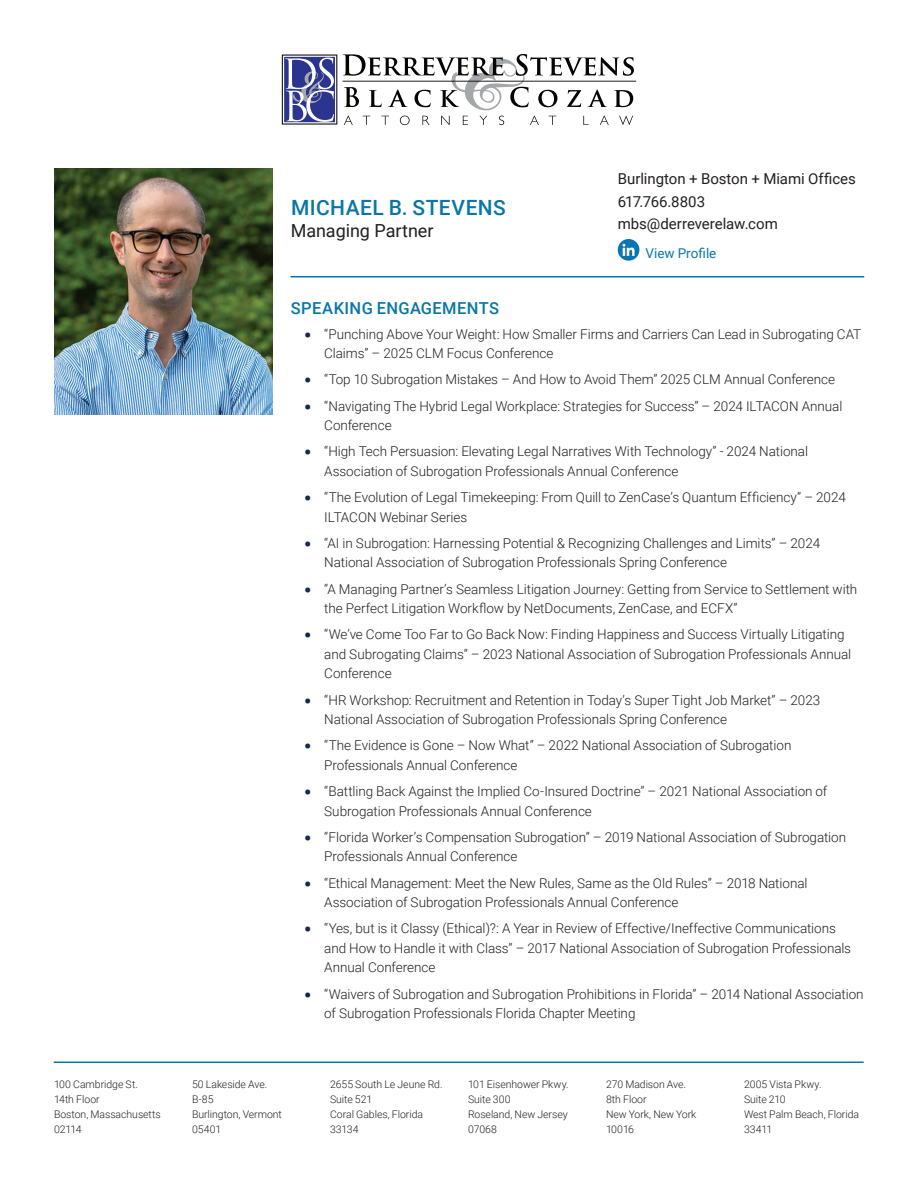
<style>
.page{position:relative;width:918px;height:1188px;background:#fff}
.page>*{position:absolute;margin:0;border:0;box-sizing:border-box;transform-origin:0 0}
.t1{font:500 21px "Roboto";letter-spacing:.02em;color:#0876aa}
.t2{font:18px "Roboto";color:#231f20}
.t3{font:500 16.5px "Roboto";letter-spacing:.025em;color:#0876aa}
.t4{font:15px/22.5px "Roboto";color:#231f20}
.t5{font:300 13.5px/19.5px "Roboto";letter-spacing:-.005em;color:#231f20}
.t6{font:13.5px "Roboto";color:#0876aa}
.t7{font:300 10.5px/15px "Roboto";letter-spacing:-.005em;color:#231f20}
.s1{font-weight:900;font-size:19.5px;color:#162751}
</style>
<div class="page">
<hr style="left:343px;top:81px;width:293px;height:1px;background:#211d1e">
<svg style="left:343px;top:54px;width:291px;height:71px"></svg>
<div style="left:282px;top:55px;width:55px;height:70px;border:3px solid #040503"></div>
<div style="left:283px;top:56px;width:53px;height:67px;border:1px solid #fff"></div>
<svg style="left:285px;top:58px;width:49px;height:64px"></svg>
<hr style="left:54px;top:1062px;width:810px;height:1px;background:#0876aa">
<hr style="left:291px;top:276px;width:573px;height:2px;background:#0876aa">
<div style="left:618px;top:239px;width:21px;height:22px;background:#0976b3;border-radius:50%"></div>
<svg style="left:622px;top:244px;width:13px;height:12px"></svg>
<img style="left:54px;top:169px;width:219px;height:245px">
<h1 class="t1" style="left:291px;top:193px;width:216px">MICHAEL B. STEVENS</h1>
<h2 class="t2" style="left:291px;top:218px;width:144px">Managing Partner</h2>
<p class="t4" style="left:618px;top:167px;width:240px">Burlington + Boston + Miami Offices<br>617.766.8803 mbs@derreverelaw.com</p>
<p class="t6" style="left:645px;top:244px;width:73px">View Profile</p>
<p class="t3" style="left:291px;top:297px;width:210px">SPEAKING ENGAGEMENTS</p>
<p class="t5" style="left:324px;top:324px;width:538px;text-indent:-20px"><span class="s1">•</span> “Punching Above Your Weight: How Smaller Firms and Carriers Can Lead in Subrogating CAT<br>Claims” – 2025 CLM Focus Conference</p>
<p class="t5" style="left:304px;top:369px;width:533px"><span class="s1">•</span> “Top 10 Subrogation Mistakes – And How to Avoid Them” 2025 CLM Annual Conference</p>
<p class="t5" style="left:324px;top:396px;width:520px;text-indent:-20px"><span class="s1">•</span> “Navigating The Hybrid Legal Workplace: Strategies for Success” – 2024 ILTACON Annual<br>Conference</p>
<p class="t5" style="left:324px;top:441px;width:485px;text-indent:-20px"><span class="s1">•</span> “High Tech Persuasion: Elevating Legal Narratives With Technology” - 2024 National<br>Association of Subrogation Professionals Annual Conference</p>
<p class="t5" style="left:324px;top:487px;width:523px;text-indent:-20px"><span class="s1">•</span> “The Evolution of Legal Timekeeping: From Quill to ZenCase’s Quantum Efficiency” – 2024<br>ILTACON Webinar Series</p>
<p class="t5" style="left:324px;top:533px;width:497px;text-indent:-20px"><span class="s1">•</span> “AI in Subrogation: Harnessing Potential &amp; Recognizing Challenges and Limits” – 2024<br>National Association of Subrogation Professionals Spring Conference</p>
<p class="t5" style="left:324px;top:579px;width:535px;text-indent:-20px"><span class="s1">•</span> “A Managing Partner’s Seamless Litigation Journey: Getting from Service to Settlement with the Perfect Litigation Workflow by NetDocuments, ZenCase, and ECFX”</p>
<p class="t5" style="left:324px;top:624px;width:528px;text-indent:-20px"><span class="s1">•</span> “We’ve Come Too Far to Go Back Now: Finding Happiness and Success Virtually Litigating and Subrogating Claims” – 2023 National Association of Subrogation Professionals Annual<br>Conference</p>
<p class="t5" style="left:324px;top:690px;width:498px;text-indent:-20px"><span class="s1">•</span> “HR Workshop: Recruitment and Retention in Today’s Super Tight Job Market” – 2023<br>National Association of Subrogation Professionals Spring Conference</p>
<p class="t5" style="left:324px;top:735px;width:469px;text-indent:-20px"><span class="s1">•</span> “The Evidence is Gone – Now What” – 2022 National Association of Subrogation<br>Professionals Annual Conference</p>
<p class="t5" style="left:324px;top:781px;width:505px;text-indent:-20px"><span class="s1">•</span> “Battling Back Against the Implied Co-Insured Doctrine” – 2021 National Association of<br>Subrogation Professionals Annual Conference</p>
<p class="t5" style="left:324px;top:827px;width:523px;text-indent:-20px"><span class="s1">•</span> “Florida Worker’s Compensation Subrogation” – 2019 National Association of Subrogation<br>Professionals Annual Conference</p>
<p class="t5" style="left:324px;top:873px;width:485px;text-indent:-20px"><span class="s1">•</span> “Ethical Management: Meet the New Rules, Same as the Old Rules” – 2018 National<br>Association of Subrogation Professionals Annual Conference</p>
<p class="t5" style="left:324px;top:918px;width:528px;text-indent:-20px"><span class="s1">•</span> “Yes, but is it Classy (Ethical)?: A Year in Review of Effective/Ineffective Communications and How to Handle it with Class” – 2017 National Association of Subrogation Professionals<br>Annual Conference</p>
<p class="t5" style="left:324px;top:984px;width:541px;text-indent:-20px"><span class="s1">•</span> “Waivers of Subrogation and Subrogation Prohibitions in Florida” – 2014 National Association of Subrogation Professionals Florida Chapter Meeting</p>
<p class="t7" style="left:54px;top:1076px;width:108px">100 Cambridge St.<br>14th Floor<br>Boston, Massachusetts<br>02114</p>
<p class="t7" style="left:192px;top:1076px;width:91px">50 Lakeside Ave.<br>B-85<br>Burlington, Vermont<br>05401</p>
<p class="t7" style="left:330px;top:1076px;width:114px">2655 South Le Jeune Rd.<br>Suite 521<br>Coral Gables, Florida<br>33134</p>
<p class="t7" style="left:468px;top:1076px;width:102px">101 Eisenhower Pkwy.<br>Suite 300<br>Roseland, New Jersey<br>07068</p>
<p class="t7" style="left:606px;top:1076px;width:92px">270 Madison Ave.<br>8th Floor<br>New York, New York<br>10016</p>
<p class="t7" style="left:744px;top:1076px;width:117px">2005 Vista Pkwy.<br>Suite 210<br>West Palm Beach, Florida<br>33411</p>
</div>
